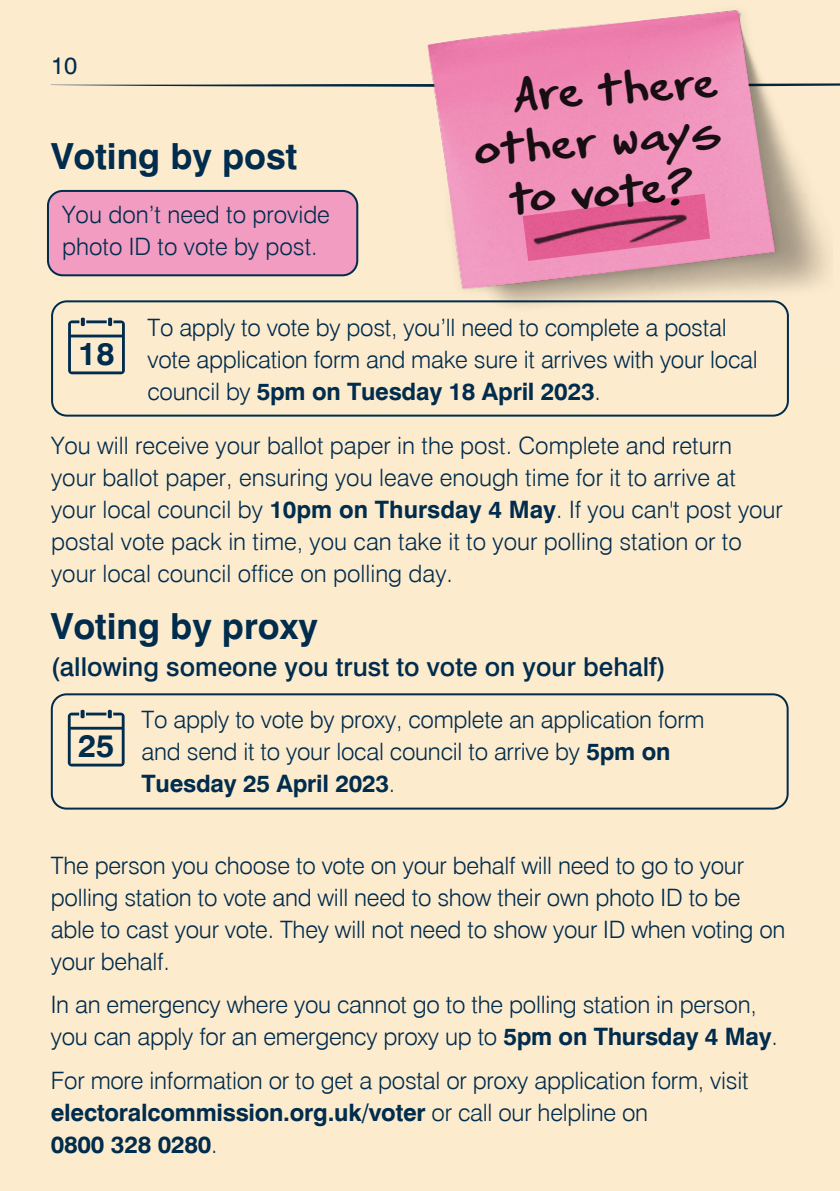
<style>
.page{position:relative;width:840px;height:1191px;background:#fff}
.page>*{position:absolute;margin:0;border:0;box-sizing:border-box;transform-origin:0 0}
.t1{font:41.6px "CC Gabriel Bautista Lito";color:#000}
.heading_23_25{font:700 36px "Swiss 721 BT";color:#002c4d}
.P{font:700 36px "Swiss 721 BT";color:#002c4d}
.t2{font:700 32px "Swiss 721 BT";color:#002c4d}
.text_12_16_bold{font:500 26px "Swiss 721 BT";color:#002c4d}
.text_12_16{font:300 24px/32px "Swiss 721 BT";letter-spacing:-.01em;color:#002c4d}
.text_12_16_boxed_col{font:300 24px/32px "Swiss 721 BT";color:#002c4d}
.text_12_16-2{font:700 24px "Swiss 721 BT";letter-spacing:-.01em;color:#002c4d}
.t3{font:24px "Swiss 721 BT";color:#002c4d}
.s1{font-weight:700}
.s2{font-weight:300}
</style>
<div class="page">
<div style="left:0;top:0;width:839px;height:1191px;background:#fdebce"></div>
<hr style="left:839px;top:0;width:1px;height:1191px;background:#d1e9e7">
<img style="left:426px;top:10px;width:403px;height:353px">
<svg style="left:51px;top:83px;width:788px;height:5px"></svg>
<svg style="left:68px;top:317px;width:57px;height:57px"></svg>
<div style="left:51px;top:300px;width:737px;height:116px;border:2px solid #002c4d;border-radius:15px"></div>
<div style="left:51px;top:693px;width:737px;height:116px;border:2px solid #002c4d;border-radius:15px"></div>
<div style="left:48px;top:191px;width:309px;height:84px;background:#f29cc2;border-radius:15px"></div>
<div style="left:47px;top:190px;width:311px;height:86px;border:2px solid #002c4d;border-radius:15px"></div>
<img style="left:522px;top:194px;width:187px;height:67px">
<svg style="left:68px;top:710px;width:56px;height:56px"></svg>
<p class="t3" style="left:51px;top:51px;width:28px">10</p>
<p class="P" style="left:51px;top:134px;width:247px">Voting by post</p>
<p class="text_12_16_boxed_col" style="left:62px;top:199px;width:269px">You don’t need to provide photo ID to vote by post.</p>
<h1 class="t1" style="left:511px;top:70px;width:207px;rotate:-4deg">Are there</h1>
<h1 class="t1" style="left:471px;top:123px;width:250px;rotate:-4deg">other ways</h1>
<h1 class="t1" style="left:506px;top:172px;width:186px;rotate:-4deg">to vote?</h1>
<p class="text_12_16" style="left:147px;top:311px;width:611px">To apply to vote by post, you’ll need to complete a postal vote application form and make sure it arrives with your local council by <span class="s1">5pm on Tuesday 18 April 2023</span>.</p>
<p class="text_12_16" style="left:51px;top:429px;width:733px">You will receive your ballot paper in the post. Complete and return your ballot paper, ensuring you leave enough time for it to arrive at your local council by <span class="s1">10pm on Thursday 4 May</span>. If you can't post your postal vote pack in time, you can take it to your polling station or to your local council office on polling day.</p>
<p class="heading_23_25" style="left:51px;top:604px;width:268px">Voting by proxy</p>
<p class="text_12_16_bold" style="left:51px;top:651px;width:616px">(allowing someone you trust to vote on your behalf)</p>
<p class="text_12_16" style="left:141px;top:703px;width:564px">To apply to vote by proxy, complete an application form and send it to your local council to arrive by <span class="s1">5pm on</span></p>
<p class="text_12_16-2" style="left:141px;top:769px;width:255px">Tuesday 25 April 2023<span class="s2">.</span></p>
<h3 class="t2" style="left:78px;top:334px;width:38px">18</h3>
<h3 class="t2" style="left:78px;top:726px;width:38px">25</h3>
<p class="text_12_16" style="left:51px;top:849px;width:735px">The person you choose to vote on your behalf will need to go to your polling station to vote and will need to show their own photo ID to be able to cast your vote. They will not need to show your ID when voting on your behalf.</p>
<p class="text_12_16" style="left:51px;top:988px;width:728px">In an emergency where you cannot go to the polling station in person, you can apply for an emergency proxy up to <span class="s1">5pm on Thursday 4 May</span>.</p>
<p class="text_12_16" style="left:51px;top:1064px;width:698px">For more information or to get a postal or proxy application form, visit <span class="s1">electoralcommission.org.uk/voter</span> or call our helpline on<br><span class="s1">0800 328 0280</span>.</p>
</div>
